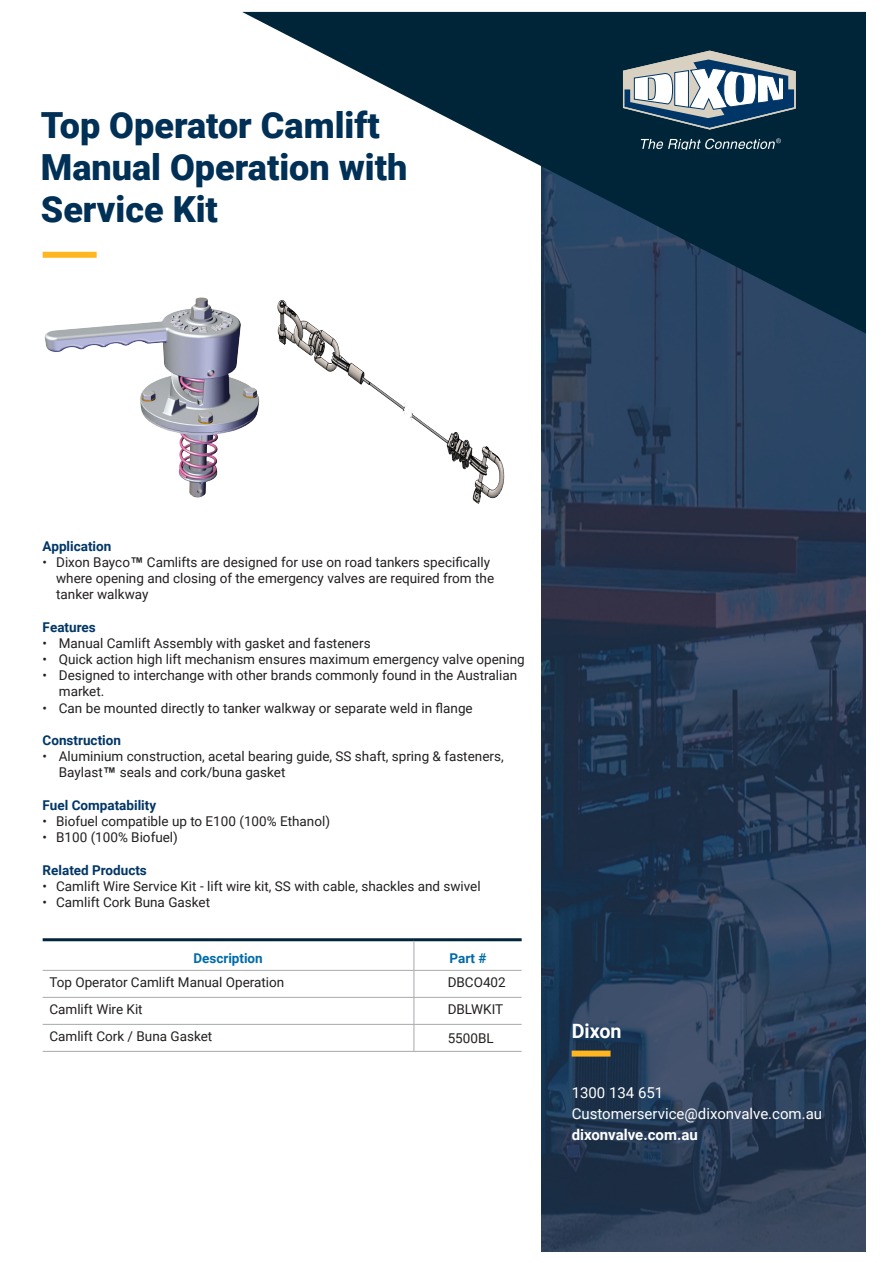
<style>
.page{position:relative;width:893px;height:1263px;background:#fff}
.page>*{position:absolute;margin:0;border:0;box-sizing:border-box;transform-origin:0 0}
.t1{font:900 36px "Roboto";color:#003056}
.t2{font:700 19.8px "Roboto";color:#fff}
.t3{font:15px "Roboto";color:#fff}
.t4{font:700 15px "Roboto";color:#fff}
._2020_Body_Text{font:13.5px/16.2px "Roboto";color:#231f20}
._2020_Table_Body_Tex{font:13.5px "Roboto";color:#231f20}
._2020_Body_Text_Head{font:700 13.5px "Roboto";color:#003667}
._2020_Table_Header{font:700 13.5px "Roboto";color:#006ba7}
.s1{font-family:"Arial";font-weight:700}
</style>
<div class="page">
<img style="left:542px;top:334px;width:324px;height:917px">
<svg style="left:242px;top:12px;width:624px;height:322px"></svg>
<div style="left:43px;top:252px;width:54px;height:6px;background:#ffb620"></div>
<div style="left:572px;top:1050px;width:38px;height:6px;background:#ffb620"></div>
<svg style="left:623px;top:51px;width:173px;height:79px"></svg>
<svg style="left:641px;top:138px;width:140px;height:11px;background:#415c6b"></svg>
<hr style="left:43px;top:938px;width:371px;height:3px;background:#002539">
<hr style="left:414px;top:938px;width:108px;height:3px;background:#002539">
<hr style="left:43px;top:970px;width:371px;height:1px;background:#a8a9ad">
<hr style="left:414px;top:970px;width:108px;height:1px;background:#a8a9ad">
<hr style="left:43px;top:997px;width:371px;height:1px;background:#a8a9ad">
<hr style="left:414px;top:997px;width:108px;height:1px;background:#a8a9ad">
<hr style="left:43px;top:1024px;width:371px;height:1px;background:#a8a9ad">
<hr style="left:414px;top:1024px;width:108px;height:1px;background:#a8a9ad">
<svg style="left:414px;top:941px;width:1px;height:110px"></svg>
<hr style="left:43px;top:1051px;width:371px;height:1px;background:#a8a9ad">
<hr style="left:414px;top:1051px;width:108px;height:1px;background:#a8a9ad">
<img style="left:45px;top:295px;width:217px;height:203px">
<img style="left:276px;top:297px;width:230px;height:207px">
<p class="t1" style="left:41px;top:100px;width:341px">Top Operator Camlift</p>
<p class="t1" style="left:41px;top:142px;width:368px">Manual Operation with</p>
<p class="t1" style="left:41px;top:184px;width:179px">Service Kit</p>
<p class="_2020_Body_Text_Head" style="left:43px;top:536px;width:70px">Application</p>
<p class="_2020_Body_Text" style="left:43px;top:553px;width:449px">• Dixon Bayco<span class="s1">™</span> Camlifts are designed for use on road tankers specifically</p>
<p class="_2020_Body_Text" style="left:56px;top:570px;width:439px">where opening and closing of the emergency valves are required from the</p>
<p class="_2020_Body_Text" style="left:56px;top:586px;width:94px">tanker walkway</p>
<p class="_2020_Body_Text_Head" style="left:43px;top:617px;width:55px">Features</p>
<p class="_2020_Body_Text" style="left:43px;top:634px;width:330px">• Manual Camlift Assembly with gasket and fasteners</p>
<p class="_2020_Body_Text" style="left:43px;top:651px;width:484px">• Quick action high lift mechanism ensures maximum emergency valve opening</p>
<p class="_2020_Body_Text" style="left:59px;top:667px;width:460px;text-indent:-16px">• Designed to interchange with other brands commonly found in the Australian market.</p>
<p class="_2020_Body_Text" style="left:43px;top:699px;width:432px">• Can be mounted directly to tanker walkway or separate weld in flange</p>
<p class="_2020_Body_Text_Head" style="left:43px;top:731px;width:80px">Construction</p>
<p class="_2020_Body_Text" style="left:59px;top:748px;width:446px;text-indent:-16px">• Aluminium construction, acetal bearing guide, SS shaft, spring &amp; fasteners,<br>Baylast<span class="s1">™</span> seals and cork/buna gasket</p>
<p class="_2020_Body_Text_Head" style="left:43px;top:795px;width:115px">Fuel Compatability</p>
<p class="_2020_Body_Text" style="left:43px;top:813px;width:289px">• Biofuel compatible up to E100 (100% Ethanol)</p>
<p class="_2020_Body_Text" style="left:43px;top:829px;width:137px">• B100 (100% Biofuel)</p>
<p class="_2020_Body_Text_Head" style="left:43px;top:860px;width:106px">Related Products</p>
<p class="_2020_Body_Text" style="left:43px;top:877px;width:440px">• Camlift Wire Service Kit - lift wire kit, SS with cable, shackles and swivel</p>
<p class="_2020_Body_Text" style="left:43px;top:894px;width:169px">• Camlift Cork Buna Gasket</p>
<p class="_2020_Table_Header" style="left:193px;top:948px;width:71px">Description</p>
<p class="_2020_Table_Header" style="left:450px;top:948px;width:38px">Part #</p>
<p class="_2020_Table_Body_Tex" style="left:49px;top:973px;width:236px">Top Operator Camlift Manual Operation</p>
<p class="_2020_Table_Body_Tex" style="left:448px;top:973px;width:60px">DBCO402</p>
<p class="_2020_Table_Body_Tex" style="left:49px;top:1000px;width:95px">Camlift Wire Kit</p>
<p class="_2020_Table_Body_Tex" style="left:448px;top:1000px;width:57px">DBLWKIT</p>
<p class="_2020_Table_Body_Tex" style="left:49px;top:1027px;width:164px">Camlift Cork / Buna Gasket</p>
<p class="_2020_Table_Body_Tex" style="left:448px;top:1029px;width:48px">5500BL</p>
<p class="t2" style="left:572px;top:1017px;width:51px">Dixon</p>
<p class="t3" style="left:572px;top:1082px;width:93px">1300 134 651</p>
<p class="t3" style="left:572px;top:1103px;width:252px">Customerservice@dixonvalve.com.au</p>
<p class="t4" style="left:572px;top:1124px;width:128px">dixonvalve.com.au</p>
</div>
